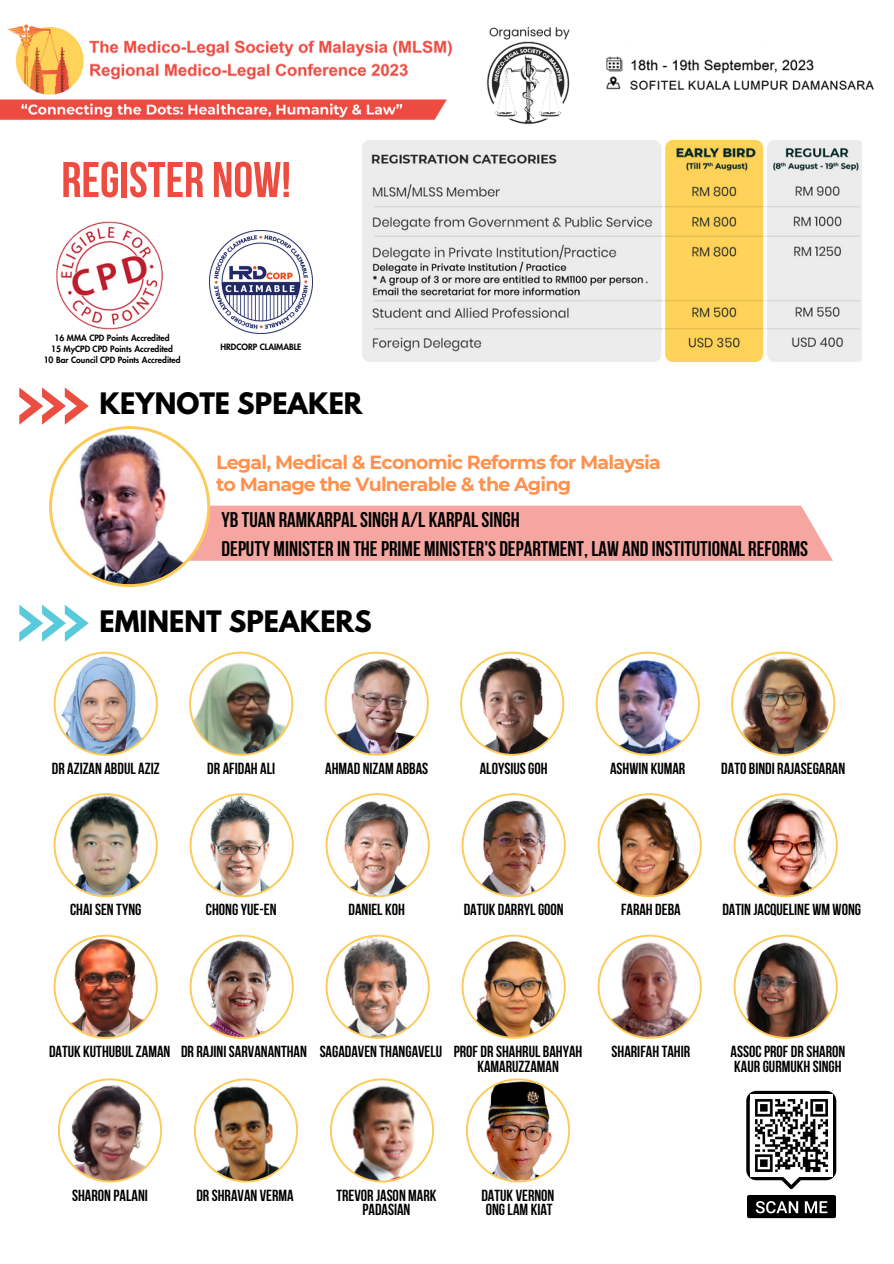
<style>
.page{position:relative;width:894px;height:1264px;background:#fff}
.page>*{position:absolute;margin:0;border:0;box-sizing:border-box;transform-origin:0 0}
.t1{font:700 50.1px "Bebas Neue";color:#ed4c41}
.t2{font:700 26.25px "League Spartan";color:#000}
.t3{font:700 21.15px "Bebas Neue";color:#000}
.t4{font:700 19.05px "Montserrat";letter-spacing:-.04em;color:#ff914d}
.t5{font:700 16.05px/14.2px "Bebas Neue";color:#000;text-align:center}
.t6{font:800 8.55px "Futura LT Pro";color:#000}
</style>
<div class="page">
<img style="left:7px;top:24px;width:77px;height:70px">
<img style="left:486px;top:27px;width:84px;height:98px">
<img style="left:89px;top:40px;width:364px;height:40px">
<img style="left:606px;top:56px;width:268px;height:34px">
<img style="left:0;top:94px;width:447px;height:26px">
<svg style="left:54px;top:651px;width:104px;height:104px"></svg>
<img style="left:189px;top:651px;width:104px;height:104px">
<img style="left:324px;top:651px;width:104px;height:104px">
<svg style="left:460px;top:651px;width:104px;height:104px"></svg>
<img style="left:595px;top:651px;width:104px;height:104px">
<img style="left:731px;top:651px;width:104px;height:104px">
<img style="left:189px;top:793px;width:105px;height:104px">
<img style="left:325px;top:793px;width:104px;height:104px">
<img style="left:461px;top:793px;width:104px;height:104px">
<img style="left:597px;top:793px;width:104px;height:104px">
<img style="left:733px;top:793px;width:104px;height:104px">
<img style="left:54px;top:793px;width:104px;height:104px">
<img style="left:54px;top:934px;width:104px;height:104px">
<img style="left:189px;top:934px;width:105px;height:104px">
<img style="left:325px;top:934px;width:104px;height:104px">
<img style="left:461px;top:934px;width:104px;height:104px">
<img style="left:597px;top:934px;width:104px;height:104px">
<img style="left:733px;top:934px;width:104px;height:104px">
<svg style="left:58px;top:1078px;width:104px;height:104px"></svg>
<svg style="left:194px;top:1078px;width:104px;height:104px"></svg>
<img style="left:330px;top:1078px;width:104px;height:104px">
<img style="left:466px;top:1078px;width:104px;height:104px">
<svg style="left:19px;top:604px;width:70px;height:38px"></svg>
<svg style="left:19px;top:387px;width:813px;height:200px"></svg>
<svg style="left:746px;top:1090px;width:90px;height:128px"></svg>
<img style="left:750px;top:1094px;width:82px;height:82px">
<img style="left:362px;top:140px;width:499px;height:221px">
<img style="left:210px;top:230px;width:102px;height:103px">
<img style="left:56px;top:221px;width:107px;height:109px">
<p class="t1" style="left:61px;top:159px;width:231px">REGISTER NOW!</p>
<p class="t6" style="left:55px;top:333px;width:116px">16 MMA CPD Points Accredited</p>
<p class="t6" style="left:51px;top:345px;width:123px">15 MyCPD CPD Points Accredited</p>
<p class="t6" style="left:44px;top:356px;width:138px">10 Bar Council CPD Points Accredited</p>
<p class="t6" style="left:220px;top:343px;width:82px">HRDCORP CLAIMABLE</p>
<p class="t2" style="left:100px;top:390px;width:264px">KEYNOTE SPEAKER</p>
<p class="t4" style="left:216px;top:450px;width:446px">Legal, Medical &amp; Economic Reforms for Malaysia</p>
<p class="t4" style="left:216px;top:473px;width:356px">to Manage the Vulnerable &amp; the Aging</p>
<p class="t3" style="left:221px;top:511px;width:300px">YB TUAN RAMKARPALSINGH A/L KARPALSINGH</p>
<p class="t3" style="left:221px;top:540px;width:588px">DEPUTY MINISTER IN THEPRIME MINISTER'S DEPARTMENT, LAW AND INSTITUTIONAL REFORMS</p>
<p class="t2" style="left:100px;top:608px;width:274px">EMINENT SPEAKERS</p>
<p class="t5" style="left:52px;top:762px;width:109px">DR AZIZAN ABDUL AZIZ</p>
<p class="t5" style="left:207px;top:762px;width:69px">DR AFIDAH ALI</p>
<p class="t5" style="left:325px;top:762px;width:104px">AHMAD NIZAM ABBAS</p>
<p class="t5" style="left:479px;top:762px;width:69px">ALOYSIUSGOH</p>
<p class="t5" style="left:610px;top:762px;width:77px">ASHWIN KUMAR</p>
<p class="t5" style="left:721px;top:762px;width:125px">DATO BINDI RAJASEGARAN</p>
<p class="t5" style="left:70px;top:904px;width:73px">CHAI SEN TYNG</p>
<p class="t5" style="left:206px;top:904px;width:72px">CHONGYUE-EN</p>
<p class="t5" style="left:348px;top:904px;width:58px">DANIEL KOH</p>
<p class="t5" style="left:463px;top:904px;width:102px">DATUK DARRYLGOON</p>
<p class="t5" style="left:621px;top:904px;width:61px">FARAH DEBA</p>
<p class="t5" style="left:722px;top:904px;width:140px">DATIN JACQUELINE WM WONG</p>
<p class="t5" style="left:49px;top:1045px;width:123px">DATUK KUTHUBULZAMAN</p>
<p class="t5" style="left:181px;top:1045px;width:127px">DR RAJINI SARVANANTHAN</p>
<p class="t5" style="left:319px;top:1045px;width:124px">SAGADAVEN THANGAVELU</p>
<p class="t5" style="left:453px;top:1046px;width:130px">PROF DR SHAHRUL BAHYAH<br>KAMARUZZAMAN</p>
<p class="t5" style="left:611px;top:1046px;width:80px">SHARIFAH TAHIR</p>
<p class="t5" style="left:730px;top:1046px;width:116px;text-align:left">ASSOCPROF DR SHARON<br>KAUR GURMUKH SINGH</p>
<p class="t5" style="left:72px;top:1189px;width:77px">SHARON PALANI</p>
<p class="t5" style="left:196px;top:1189px;width:99px">DR SHRAVAN VERMA</p>
<p class="t5" style="left:336px;top:1189px;width:102px">TREVOR JASON MARK<br>PADASIAN</p>
<p class="t5" style="left:481px;top:1189px;width:74px">DATUK VERNON</p>
<p class="t5" style="left:485px;top:1204px;width:68px">ONGLAM KIAT</p>
</div>
